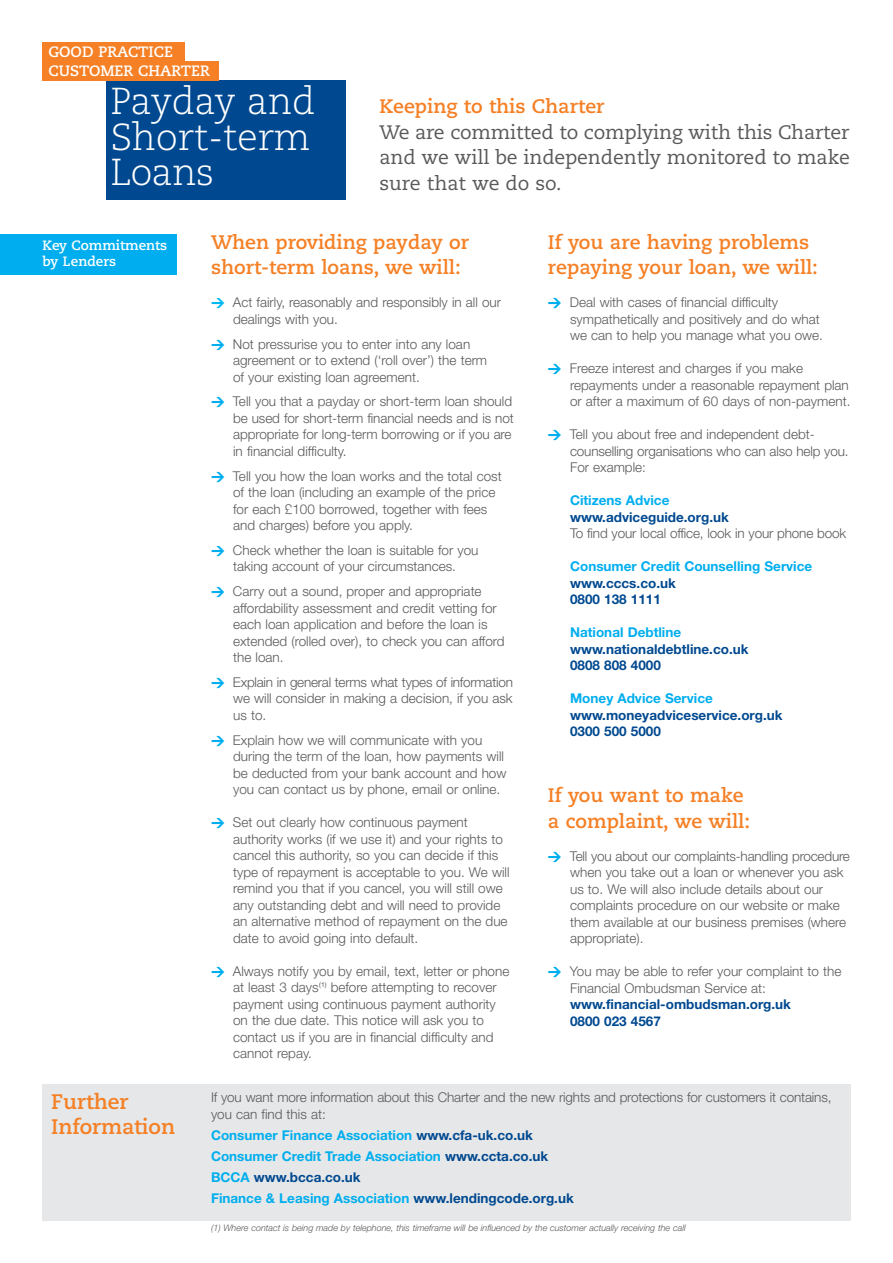
<style>
.page{position:relative;width:893px;height:1263px;background:#fff}
.page>*{position:absolute;margin:0;border:0;box-sizing:border-box;transform-origin:0 0}
.t1{font:300 37.5px/35.5px "Caecilia";letter-spacing:-.005em;color:#fff}
.t2{font:700 21px/25.5px "Caecilia";color:#f58025}
.t3{font:700 19.5px/25.5px "Caecilia";color:#f58025}
.t4{font:19.5px/25.5px "Caecilia";letter-spacing:-.005em;color:#58595b;text-align:justify}
.t5{font:700 15px/19px "Caecilia";color:#fff}
.t6{font:300 13.5px/16.5px "Helvetica Neue";color:#58595b}
.t7{font:700 13.5px/21px "Helvetica Neue";color:#00aeef}
.t8{font:700 13.5px/16.5px "Helvetica Neue";color:#004990}
.t9{font:700 13.5px/16.5px "Caecilia";color:#fff}
.t10{font:italic 300 9px "Helvetica Neue";color:#58595b}
.s1{font-family:"DIN";font-weight:900;color:#00b9f2}
.s2{font-family:"DIN";font-weight:900;color:#00aeef}
.s3{color:#004990}
</style>
<div class="page">
<div style="left:106px;top:81px;width:239px;height:119px;background:#004990"></div>
<div style="left:43px;top:43px;width:142px;height:19px;background:#f58025"></div>
<div style="left:43px;top:62px;width:176px;height:19px;background:#f58025"></div>
<div style="left:43px;top:1084px;width:807px;height:136px;background:#e6e7e8"></div>
<div style="left:0;top:234px;width:177px;height:40px;background:#00aeef"></div>
<p class="t5" style="left:48px;top:44px;width:163px">GOOD PRACTICE<br>CUSTOMER CHARTER</p>
<h1 class="t1" style="left:110px;top:87px;width:206px">Payday and<br>Short-term<br>Loans</h1>
<h3 class="t3" style="left:379px;top:95px;width:226px">Keeping to this Charter</h3>
<h3 class="t4" style="left:379px;top:121px;width:472px">We are committed to complying with this Charter and we will be independently monitored to make sure that we do so.</h3>
<p class="t9" style="left:43px;top:238px;width:126px">Key Commitments by Lenders</p>
<h2 class="t2" style="left:51px;top:1091px;width:125px">Further<br>Information</h2>
<h3 class="t3" style="left:211px;top:231px;width:260px">When providing payday or short-term loans, we will:</h3>
<p class="t6" style="left:233px;top:296px;width:269px;text-indent:-22px"><span class="s1">&gt;</span> Act fairly, reasonably and responsibly in all our dealings with you.</p>
<p class="t6" style="left:233px;top:337px;width:255px;text-indent:-22px"><span class="s2">&gt;</span> Not pressurise you to enter into any loan agreement or to extend (‘roll over’) the term of your existing loan agreement.</p>
<p class="t6" style="left:233px;top:395px;width:282px;text-indent:-22px"><span class="s2">&gt;</span> Tell you that a payday or short-term loan should be used for short-term financial needs and is not appropriate for long-term borrowing or if you are in financial difficulty.</p>
<p class="t6" style="left:233px;top:469px;width:270px;text-indent:-22px"><span class="s2">&gt;</span> Tell you how the loan works and the total cost of the loan (including an example of the price for each £100 borrowed, together with fees and charges) before you apply.</p>
<p class="t6" style="left:211px;top:543px;width:269px;text-align:center"><span class="s2">&gt;</span> Check whether the loan is suitable for you taking account of your circumstances.</p>
<p class="t6" style="left:233px;top:584px;width:273px;text-indent:-22px"><span class="s2">&gt;</span> Carry out a sound, proper and appropriate affordability assessment and credit vetting for each loan application and before the loan is extended (rolled over), to check you can afford the loan.</p>
<p class="t6" style="left:233px;top:675px;width:281px;text-align:justify;text-indent:-22px"><span class="s2">&gt;</span> Explain in general terms what types of information we will consider in making a decision, if you ask us to.</p>
<p class="t6" style="left:233px;top:733px;width:275px;text-indent:-22px"><span class="s2">&gt;</span> Explain how we will communicate with you during the term of the loan, how payments will be deducted from your bank account and how you can contact us by phone, email or online.</p>
<p class="t6" style="left:233px;top:815px;width:278px;text-indent:-22px"><span class="s2">&gt;</span> Set out clearly how continuous payment authority works (if we use it) and your rights to cancel this authority, so you can decide if this type of repayment is acceptable to you. We will remind you that if you cancel, you will still owe any outstanding debt and will need to provide an alternative method of repayment on the due date to avoid going into default.</p>
<p class="t6" style="left:233px;top:964px;width:278px;text-indent:-22px"><span class="s2">&gt;</span> Always notify you by email, text, letter or phone at least 3 days<sup>(1)</sup> before attempting to recover payment using continuous payment authority on the due date. This notice will ask you to contact us if you are in financial difficulty and cannot repay.</p>
<h3 class="t3" style="left:548px;top:231px;width:271px">If you are having problems repaying your loan, we will:</h3>
<p class="t6" style="left:570px;top:296px;width:254px;text-indent:-22px"><span class="s2">&gt;</span> Deal with cases of financial difficulty sympathetically and positively and do what we can to help you manage what you owe.</p>
<p class="t6" style="left:570px;top:362px;width:282px;text-indent:-22px"><span class="s2">&gt;</span> Freeze interest and charges if you make repayments under a reasonable repayment plan or after a maximum of 60 days of non-payment.</p>
<p class="t6" style="left:570px;top:428px;width:280px;text-indent:-22px"><span class="s2">&gt;</span> Tell you about free and independent debt&shy;counselling organisations who can also help you.<br>For example:</p>
<p class="t7" style="left:570px;top:491px;width:101px">Citizens Advice</p>
<p class="t8" style="left:570px;top:510px;width:160px">www.adviceguide.org.uk</p>
<p class="t6" style="left:570px;top:527px;width:278px">To find your local office, look in your phone book</p>
<p class="t7" style="left:570px;top:557px;width:244px">Consumer Credit Counselling Service</p>
<p class="t8" style="left:570px;top:576px;width:107px">www.cccs.co.uk<br>0800 138 1111</p>
<p class="t7" style="left:570px;top:623px;width:113px">National Debtline</p>
<p class="t8" style="left:570px;top:642px;width:180px">www.nationaldebtline.co.uk<br>0808 808 4000</p>
<p class="t7" style="left:570px;top:689px;width:144px">Money Advice Service</p>
<p class="t8" style="left:570px;top:708px;width:214px">www.moneyadviceservice.org.uk<br>0300 500 5000</p>
<h3 class="t3" style="left:548px;top:784px;width:204px">If you want to make a complaint, we will:</h3>
<p class="t6" style="left:570px;top:849px;width:281px;text-indent:-22px"><span class="s2">&gt;</span> Tell you about our complaints-handling procedure when you take out a loan or whenever you ask us to. We will also include details about our complaints procedure on our website or make them available at our business premises (where appropriate).</p>
<p class="t6" style="left:570px;top:964px;width:273px;text-indent:-22px"><span class="s2">&gt;</span> You may be able to refer your complaint to the<br>Financial Ombudsman Service at:</p>
<p class="t8" style="left:570px;top:997px;width:222px">www.financial-ombudsman.org.uk<br>0800 023 4567</p>
<p class="t6" style="left:211px;top:1091px;width:622px">If you want more information about this Charter and the new rights and protections for customers it contains, you can find this at:</p>
<p class="t7" style="left:211px;top:1126px;width:364px">Consumer Finance Association <span class="s3">www.cfa-uk.co.uk </span>Consumer Credit Trade Association <span class="s3">www.ccta.co.uk </span>BCCA <span class="s3">www.bcca.co.uk<br></span>Finance &amp; Leasing Association <span class="s3">www.lendingcode.org.uk</span></p>
<p class="t10" style="left:211px;top:1225px;width:476px">(1) Where contact is being made by telephone, this timeframe will be influenced by the customer actually receiving the call</p>
</div>
